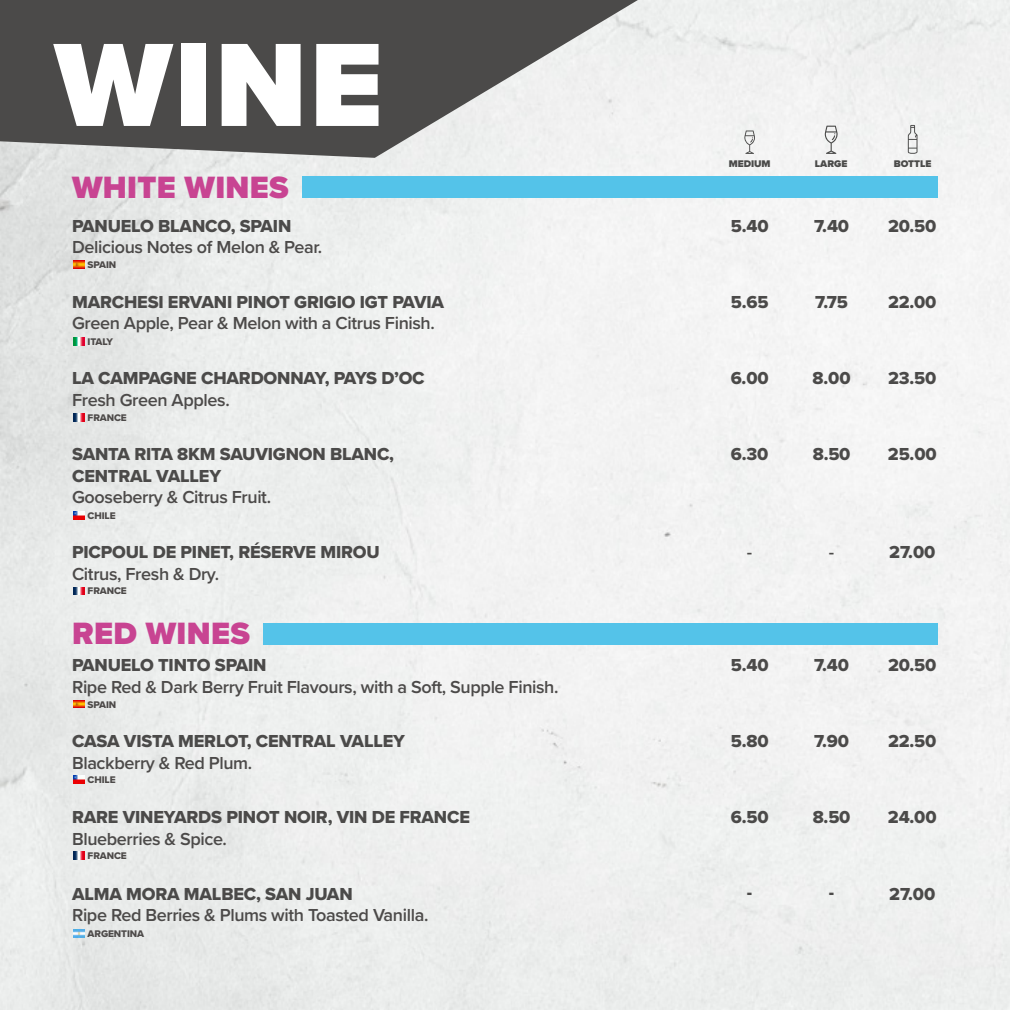
<style>
.page{position:relative;width:1010px;height:1010px;background:#fff}
.page>*{position:absolute;margin:0;border:0;box-sizing:border-box;transform-origin:0 0}
.t1{font:900 122.8px "Proxima Nova";color:#fff}
.t2{font:900 32px "Proxima Nova";letter-spacing:.01em;color:#c84492}
.t3{font:18px/21.6px "Proxima Nova Extrabld";letter-spacing:-.01em;color:#4b4a49}
.t4{font:600 18px "Proxima Nova";letter-spacing:-.02em;color:#4c4a49}
.t5{font:10px "Proxima Nova Extrabld";letter-spacing:-.01em;color:#4d4a49}
.t6{font:900 10px "Proxima Nova";color:#4a4a49}
</style>
<div class="page">
<img style="left:0;top:0;width:1009px;height:1009px">
<svg style="left:0;top:0;width:637px;height:158px;fill:#4b4a49"></svg>
<svg style="left:73px;top:338px;width:12px;height:7px"></svg>
<svg style="left:744px;top:130px;width:10px;height:24px"></svg>
<svg style="left:824px;top:126px;width:13px;height:28px"></svg>
<svg style="left:907px;top:125px;width:10px;height:29px"></svg>
<svg style="left:73px;top:261px;width:12px;height:7px"></svg>
<div style="left:302px;top:176px;width:635px;height:22px;background:#54c3e9"></div>
<svg style="left:73px;top:587px;width:12px;height:7px"></svg>
<svg style="left:73px;top:413px;width:12px;height:8px"></svg>
<svg style="left:73px;top:511px;width:12px;height:8px"></svg>
<svg style="left:73px;top:700px;width:12px;height:7px"></svg>
<div style="left:264px;top:622px;width:673px;height:22px;background:#54c3e9"></div>
<svg style="left:73px;top:851px;width:12px;height:7px"></svg>
<svg style="left:73px;top:929px;width:12px;height:8px"></svg>
<svg style="left:73px;top:775px;width:12px;height:8px"></svg>
<h1 class="t1" style="left:55px;top:-7px;width:329px">WINE</h1>
<h2 class="t2" style="left:72px;top:163px;width:218px">WHITE WINES</h2>
<p class="t3" style="left:72px;top:214px;width:221px">PANUELO BLANCO, SPAIN</p>
<p class="t4" style="left:72px;top:234px;width:252px">Delicious Notes of Melon &amp; Pear.</p>
<p class="t5" style="left:88px;top:257px;width:30px">SPAIN</p>
<p class="t3" style="left:72px;top:290px;width:373px">MARCHESI ERVANI PINOT GRIGIO IGT PAVIA</p>
<p class="t4" style="left:72px;top:310px;width:364px">Green Apple, Pear &amp; Melon with a Citrus Finish.</p>
<p class="t3" style="left:72px;top:367px;width:354px">LA CAMPAGNE CHARDONNAY, PAYS D’OC</p>
<p class="t4" style="left:72px;top:386px;width:159px">Fresh Green Apples.</p>
<p class="t3" style="left:72px;top:443px;width:323px">SANTA RITA 8KM SAUVIGNON BLANC,<br>CENTRAL VALLEY</p>
<p class="t4" style="left:72px;top:484px;width:200px">Gooseberry &amp; Citrus Fruit.</p>
<p class="t3" style="left:72px;top:540px;width:309px">PICPOUL DE PINET, RÉSERVE MIROU</p>
<p class="t4" style="left:72px;top:560px;width:148px">Citrus, Fresh &amp; Dry.</p>
<p class="t5" style="left:88px;top:334px;width:27px">ITALY</p>
<p class="t5" style="left:88px;top:410px;width:41px">FRANCE</p>
<p class="t5" style="left:88px;top:508px;width:30px">CHILE</p>
<p class="t5" style="left:88px;top:583px;width:41px">FRANCE</p>
<h2 class="t2" style="left:72px;top:609px;width:179px">RED WINES</h2>
<p class="t3" style="left:72px;top:653px;width:196px">PANUELO TINTO SPAIN</p>
<p class="t4" style="left:72px;top:673px;width:488px">Ripe Red &amp; Dark Berry Fruit Flavours, with a Soft, Supple Finish.</p>
<p class="t3" style="left:72px;top:730px;width:334px">CASA VISTA MERLOT, CENTRAL VALLEY</p>
<p class="t4" style="left:72px;top:749px;width:182px">Blackberry &amp; Red Plum.</p>
<p class="t3" style="left:72px;top:806px;width:399px">RARE VINEYARDS PINOT NOIR, VIN DE FRANCE</p>
<p class="t4" style="left:72px;top:825px;width:156px">Blueberries &amp; Spice.</p>
<p class="t3" style="left:72px;top:882px;width:282px">ALMA MORA MALBEC, SAN JUAN</p>
<p class="t4" style="left:72px;top:901px;width:358px">Ripe Red Berries &amp; Plums with Toasted Vanilla.</p>
<p class="t5" style="left:88px;top:696px;width:30px">SPAIN</p>
<p class="t5" style="left:88px;top:772px;width:30px">CHILE</p>
<p class="t5" style="left:88px;top:847px;width:41px">FRANCE</p>
<p class="t5" style="left:88px;top:926px;width:58px">ARGENTINA</p>
<p class="t6" style="left:728px;top:156px;width:43px">MEDIUM</p>
<p class="t6" style="left:814px;top:156px;width:34px">LARGE</p>
<p class="t6" style="left:893px;top:156px;width:39px">BOTTLE</p>
<p class="t3" style="left:730px;top:214px;width:39px">5.40</p>
<p class="t3" style="left:813px;top:214px;width:37px">7.40</p>
<p class="t3" style="left:887px;top:214px;width:50px">20.50</p>
<p class="t3" style="left:730px;top:290px;width:39px">5.65</p>
<p class="t3" style="left:815px;top:290px;width:34px">7.75</p>
<p class="t3" style="left:887px;top:290px;width:50px">22.00</p>
<p class="t3" style="left:730px;top:367px;width:39px">6.00</p>
<p class="t3" style="left:812px;top:367px;width:39px">8.00</p>
<p class="t3" style="left:887px;top:367px;width:50px">23.50</p>
<p class="t3" style="left:730px;top:443px;width:39px">6.30</p>
<p class="t3" style="left:812px;top:443px;width:39px">8.50</p>
<p class="t3" style="left:887px;top:443px;width:50px">25.00</p>
<p class="t4" style="left:746px;top:538px;width:7px">-</p>
<p class="t4" style="left:828px;top:538px;width:7px">-</p>
<p class="t3" style="left:889px;top:540px;width:47px">27.00</p>
<p class="t3" style="left:730px;top:653px;width:39px">5.40</p>
<p class="t3" style="left:813px;top:653px;width:37px">7.40</p>
<p class="t3" style="left:887px;top:653px;width:50px">20.50</p>
<p class="t3" style="left:730px;top:730px;width:39px">5.80</p>
<p class="t3" style="left:813px;top:730px;width:37px">7.90</p>
<p class="t3" style="left:887px;top:730px;width:50px">22.50</p>
<p class="t3" style="left:730px;top:806px;width:39px">6.50</p>
<p class="t3" style="left:812px;top:806px;width:39px">8.50</p>
<p class="t3" style="left:887px;top:806px;width:50px">24.00</p>
<p class="t3" style="left:746px;top:882px;width:7px">-</p>
<p class="t3" style="left:828px;top:882px;width:7px">-</p>
<p class="t3" style="left:889px;top:882px;width:47px">27.00</p>
</div>
